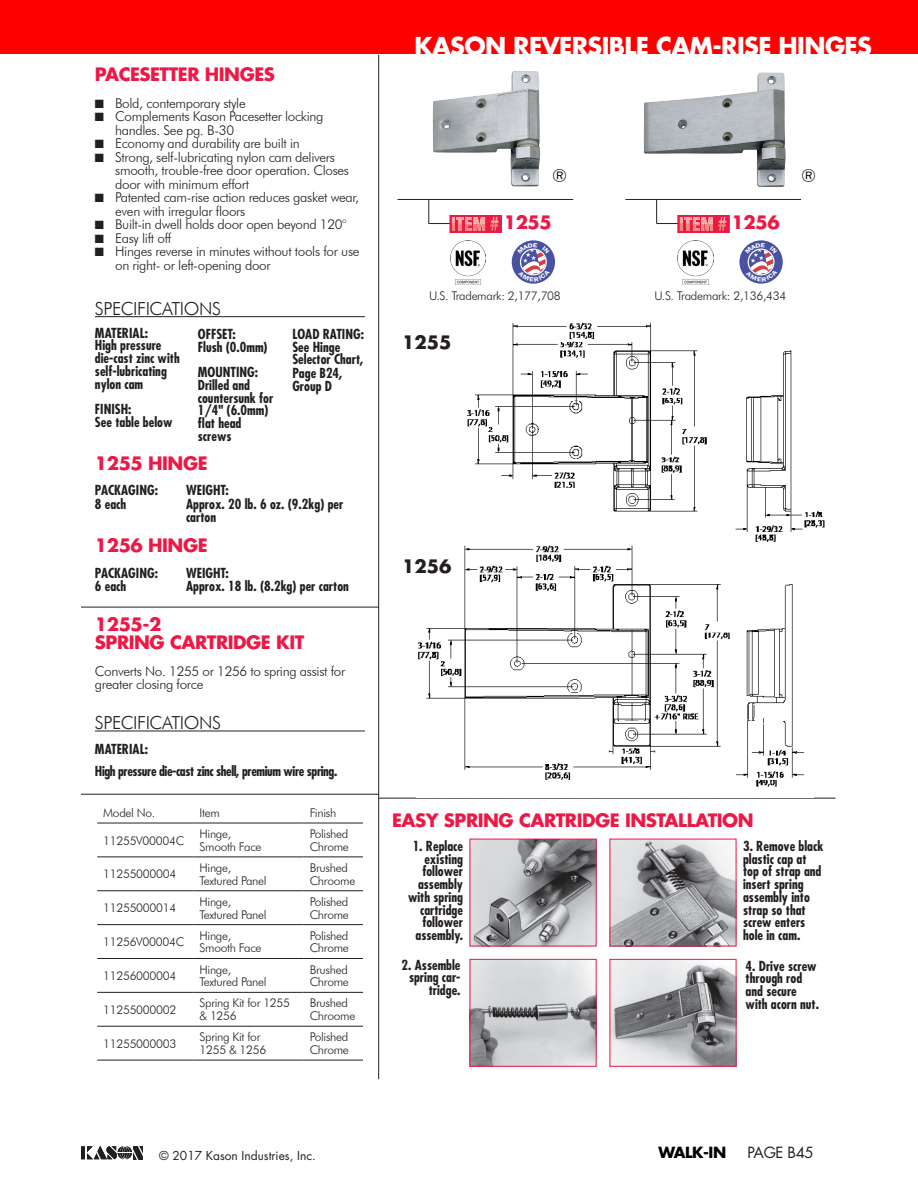
<style>
.page{position:relative;width:918px;height:1188px;background:#fff}
.page>*{position:absolute;margin:0;border:0;box-sizing:border-box;transform-origin:0 0}
.ProductName_Edge{font:700 24px "Futura Std";letter-spacing:-.025em;color:#fff}
.Product_Name{font:700 18px "Futura Std";letter-spacing:-.025em;color:#ed1845}
.Spec__Head-12{font:300 18px "Futura BT";letter-spacing:-.025em;color:#231f20}
.t1{font:700 18px "Futura Std";color:#231f20}
.Text-12{font:300 18px "Futura BT";color:#000}
.t2{font:700 15px "Futura Std";letter-spacing:-.025em;color:#000}
.t3{font:15px "Futura Std";letter-spacing:-.025em;color:#231f20}
.t4{font:700 condensed 13.5px/12.8px "Futura Std";color:#231f20}
.Text-9{font:300 13.5px/13.5px "Futura BT";letter-spacing:-.025em;color:#231f20}
.t5{font:700 condensed 13.5px "Futura Std";letter-spacing:-.03em;color:#231f20}
.Chart_Text_8_8_5{font:300 12px/12.8px "Futura BT";letter-spacing:-.025em;color:#231f20}
.Text-9-2{font:300 12px "Futura BT";letter-spacing:-.025em;color:#231f20}
.t6{font:12px "Futura Std";color:#231f20}
</style>
<div class="page">
<div style="left:0;top:0;width:918px;height:54px;background:#f00"></div>
<svg style="left:81px;top:1145px;width:62px;height:15px"></svg>
<hr style="left:95px;top:316px;width:270px;height:1px;background:#231f20">
<hr style="left:95px;top:731px;width:270px;height:1px;background:#231f20">
<hr style="left:378px;top:55px;width:1px;height:1024px;background:#231f20">
<hr style="left:379px;top:798px;width:457px;height:1px;background:#231f20">
<img style="left:472px;top:841px;width:122px;height:103px">
<img style="left:612px;top:841px;width:122px;height:103px">
<img style="left:472px;top:961px;width:122px;height:103px">
<div style="left:470px;top:959px;width:126px;height:107px;border:1px solid #ed1845"></div>
<img style="left:612px;top:961px;width:122px;height:103px">
<hr style="left:81px;top:794px;width:298px;height:1px;background:#231f20">
<img style="left:464px;top:322px;width:361px;height:224px">
<img style="left:418px;top:546px;width:386px;height:241px">
<hr style="left:97px;top:823px;width:97px;height:1px;background:#231f20">
<hr style="left:194px;top:823px;width:110px;height:1px;background:#231f20">
<hr style="left:304px;top:823px;width:59px;height:1px;background:#231f20">
<hr style="left:97px;top:857px;width:97px;height:1px;background:#231f20">
<hr style="left:194px;top:857px;width:110px;height:1px;background:#231f20">
<hr style="left:304px;top:857px;width:59px;height:1px;background:#231f20">
<hr style="left:97px;top:890px;width:97px;height:1px;background:#231f20">
<hr style="left:194px;top:890px;width:110px;height:1px;background:#231f20">
<hr style="left:304px;top:890px;width:59px;height:1px;background:#231f20">
<hr style="left:97px;top:924px;width:97px;height:1px;background:#231f20">
<hr style="left:194px;top:924px;width:110px;height:1px;background:#231f20">
<hr style="left:304px;top:924px;width:59px;height:1px;background:#231f20">
<hr style="left:97px;top:958px;width:97px;height:1px;background:#231f20">
<hr style="left:194px;top:958px;width:110px;height:1px;background:#231f20">
<hr style="left:304px;top:958px;width:59px;height:1px;background:#231f20">
<hr style="left:97px;top:992px;width:97px;height:1px;background:#231f20">
<hr style="left:194px;top:992px;width:110px;height:1px;background:#231f20">
<hr style="left:304px;top:992px;width:59px;height:1px;background:#231f20">
<hr style="left:97px;top:1026px;width:97px;height:1px;background:#231f20">
<hr style="left:194px;top:1026px;width:110px;height:1px;background:#231f20">
<hr style="left:304px;top:1026px;width:59px;height:1px;background:#231f20">
<hr style="left:97px;top:1060px;width:97px;height:1px;background:#231f20">
<hr style="left:194px;top:1060px;width:110px;height:1px;background:#231f20">
<hr style="left:304px;top:1060px;width:59px;height:1px;background:#231f20">
<img style="left:644px;top:73px;width:142px;height:114px">
<hr style="left:81px;top:607px;width:298px;height:1px;background:#231f20">
<hr style="left:398px;top:199px;width:175px;height:1px;background:#231f20">
<svg style="left:429px;top:200px;width:73px;height:33px"></svg>
<hr style="left:625px;top:199px;width:176px;height:1px;background:#231f20">
<svg style="left:656px;top:200px;width:74px;height:33px"></svg>
<img style="left:433px;top:71px;width:107px;height:116px">
<img style="left:677px;top:240px;width:36px;height:44px">
<img style="left:450px;top:240px;width:36px;height:44px">
<svg style="left:512px;top:240px;width:43px;height:44px"></svg>
<svg style="left:739px;top:240px;width:44px;height:44px"></svg>
<p class="Product_Name" style="left:95px;top:62px;width:181px">PACESETTER HINGES</p>
<p class="Text-9" style="left:115px;top:96px;width:132px">Bold, contemporary style</p>
<p class="Text-9" style="left:115px;top:110px;width:210px">Complements Kason Pacesetter locking handles. See pg. B-30</p>
<p class="Text-9" style="left:115px;top:137px;width:186px">Economy and durability are built in</p>
<p class="Text-9" style="left:115px;top:150px;width:235px">Strong, self-lubricating nylon cam delivers smooth, trouble-free door operation. Closes door with minimum effort</p>
<p class="Text-9" style="left:115px;top:191px;width:245px">Patented cam-rise action reduces gasket wear, even with irregular floors</p>
<p class="Text-9" style="left:115px;top:218px;width:233px">Built-in dwell holds door open beyond 120°</p>
<p class="Text-9" style="left:115px;top:231px;width:58px">Easy lift off</p>
<p class="Text-9" style="left:115px;top:245px;width:246px">Hinges reverse in minutes without tools for use on right- or left-opening door</p>
<p class="Spec__Head-12" style="left:95px;top:297px;width:128px">SPECIFICATIONS</p>
<p class="t4" style="left:95px;top:326px;width:55px">MATERIAL:</p>
<p class="t4" style="left:95px;top:339px;width:86px">High pressure die-cast zinc with self-lubricating nylon cam</p>
<p class="t4" style="left:95px;top:403px;width:38px">FINISH:</p>
<p class="t4" style="left:95px;top:416px;width:79px">See table below</p>
<p class="t4" style="left:198px;top:328px;width:40px">OFFSET:</p>
<p class="t4" style="left:198px;top:340px;width:71px">Flush (0.0mm)</p>
<p class="t4" style="left:198px;top:366px;width:62px">MOUNTING:</p>
<p class="t4" style="left:198px;top:379px;width:77px">Drilled and countersunk for<br>1/4" (6.0mm) flat head screws</p>
<p class="t4" style="left:292px;top:328px;width:73px">LOAD RATING:</p>
<p class="t4" style="left:292px;top:340px;width:73px">See Hinge<br>Selector Chart,<br>Page B24,<br>Group D</p>
<p class="Product_Name" style="left:95px;top:451px;width:114px">1255 HINGE</p>
<p class="t4" style="left:95px;top:484px;width:65px">PACKAGING:</p>
<p class="t4" style="left:186px;top:484px;width:44px">WEIGHT:</p>
<p class="t4" style="left:95px;top:498px;width:33px">8 each</p>
<p class="t4" style="left:186px;top:497px;width:159px;line-height:13.5px">Approx. 20 lb. 6 oz. (9.2kg) per carton</p>
<p class="Product_Name" style="left:95px;top:534px;width:114px">1256 HINGE</p>
<p class="t4" style="left:95px;top:567px;width:65px">PACKAGING:</p>
<p class="t4" style="left:186px;top:567px;width:44px">WEIGHT:</p>
<p class="t4" style="left:95px;top:580px;width:33px">6 each</p>
<p class="t4" style="left:186px;top:580px;width:164px">Approx. 18 lb. (8.2kg) per carton</p>
<p class="Product_Name" style="left:95px;top:612px;width:68px">1255-2</p>
<p class="Product_Name" style="left:95px;top:630px;width:211px">SPRING CARTRIDGE KIT</p>
<p class="Text-9" style="left:95px;top:664px;width:252px">Converts No. 1255 or 1256 to spring assist for greater closing force</p>
<p class="Spec__Head-12" style="left:95px;top:712px;width:128px">SPECIFICATIONS</p>
<p class="t4" style="left:95px;top:743px;width:55px">MATERIAL:</p>
<p class="t5" style="left:95px;top:763px;width:244px">High pressure die-cast zinc shell, premium wire spring.</p>
<p class="Chart_Text_8_8_5" style="left:103px;top:806px;width:54px">Model No.</p>
<p class="Chart_Text_8_8_5" style="left:200px;top:806px;width:22px">Item</p>
<p class="Chart_Text_8_8_5" style="left:310px;top:806px;width:28px">Finish</p>
<p class="Chart_Text_8_8_5" style="left:103px;top:834px;width:83px">11255V00004C</p>
<p class="Chart_Text_8_8_5" style="left:200px;top:827px;width:33px">Hinge,</p>
<p class="Chart_Text_8_8_5" style="left:200px;top:840px;width:64px">Smooth Face</p>
<p class="Chart_Text_8_8_5" style="left:310px;top:827px;width:41px">Polished<br>Chrome</p>
<p class="Chart_Text_8_8_5" style="left:103px;top:868px;width:75px">11255000004</p>
<p class="Chart_Text_8_8_5" style="left:200px;top:861px;width:33px">Hinge,</p>
<p class="Chart_Text_8_8_5" style="left:200px;top:874px;width:69px">Textured Panel</p>
<p class="Chart_Text_8_8_5" style="left:310px;top:861px;width:47px">Brushed<br>Chroome</p>
<p class="Chart_Text_8_8_5" style="left:103px;top:902px;width:75px">11255000014</p>
<p class="Chart_Text_8_8_5" style="left:200px;top:895px;width:33px">Hinge,</p>
<p class="Chart_Text_8_8_5" style="left:200px;top:908px;width:69px">Textured Panel</p>
<p class="Chart_Text_8_8_5" style="left:310px;top:895px;width:41px">Polished<br>Chrome</p>
<p class="Chart_Text_8_8_5" style="left:103px;top:935px;width:83px">11256V00004C</p>
<p class="Chart_Text_8_8_5" style="left:200px;top:929px;width:33px">Hinge,</p>
<p class="Chart_Text_8_8_5" style="left:200px;top:942px;width:64px">Smooth Face</p>
<p class="Chart_Text_8_8_5" style="left:310px;top:929px;width:41px">Polished<br>Chrome</p>
<p class="Chart_Text_8_8_5" style="left:103px;top:969px;width:75px">11256000004</p>
<p class="Chart_Text_8_8_5" style="left:200px;top:963px;width:33px">Hinge,</p>
<p class="Chart_Text_8_8_5" style="left:200px;top:976px;width:69px">Textured Panel</p>
<p class="Chart_Text_8_8_5" style="left:310px;top:963px;width:41px">Brushed<br>Chrome</p>
<p class="Chart_Text_8_8_5" style="left:103px;top:1003px;width:75px">11255000002</p>
<p class="Chart_Text_8_8_5" style="left:200px;top:997px;width:92px">Spring Kit for 1255 &amp; 1256</p>
<p class="Chart_Text_8_8_5" style="left:310px;top:997px;width:47px">Brushed<br>Chroome</p>
<p class="Chart_Text_8_8_5" style="left:103px;top:1037px;width:75px">11255000003</p>
<p class="Chart_Text_8_8_5" style="left:200px;top:1031px;width:62px">Spring Kit for</p>
<p class="Chart_Text_8_8_5" style="left:200px;top:1043px;width:68px">1255 &amp; 1256</p>
<p class="Chart_Text_8_8_5" style="left:310px;top:1031px;width:41px">Polished<br>Chrome</p>
<p class="ProductName_Edge" style="left:415px;top:30px;width:459px">KASON REVERSIBLE CAM-RISE HINGES</p>
<p class="Text-12" style="left:552px;top:164px;width:16px">®</p>
<p class="Text-12" style="left:801px;top:164px;width:16px">®</p>
<p class="Product_Name" style="left:504px;top:210px;width:50px">1255</p>
<p class="Product_Name" style="left:732px;top:210px;width:50px">1256</p>
<p class="Text-9-2" style="left:429px;top:288px;width:133px">U.S. Trademark: 2,177,708</p>
<p class="Text-9-2" style="left:655px;top:288px;width:133px">U.S. Trademark: 2,136,434</p>
<p class="t1" style="left:402px;top:330px;width:51px">1255</p>
<p class="t1" style="left:402px;top:554px;width:51px">1256</p>
<p class="Product_Name" style="left:392px;top:808px;width:363px">EASY SPRING CARTRIDGE INSTALLATION</p>
<p class="t4" style="left:408px;top:840px;width:56px;text-align:right">1. Replace existing follower assembly with spring cartridge follower assembly.</p>
<p class="t4" style="left:402px;top:958px;width:60px;text-align:right">2. Assemble spring car&shy;tridge.</p>
<p class="t4" style="left:743px;top:840px;width:82px">3. Remove black plastic cap at top of strap and insert spring assembly into strap so that screw enters hole in cam.</p>
<p class="t4" style="left:746px;top:959px;width:75px">4. Drive screw through rod and secure with acorn nut.</p>
<p class="t6" style="left:159px;top:1148px;width:158px">© 2017 Kason Industries, Inc.</p>
<p class="t2" style="left:659px;top:1143px;width:69px">WALK-IN</p>
<p class="t3" style="left:748px;top:1143px;width:68px">PAGE B45</p>
</div>
